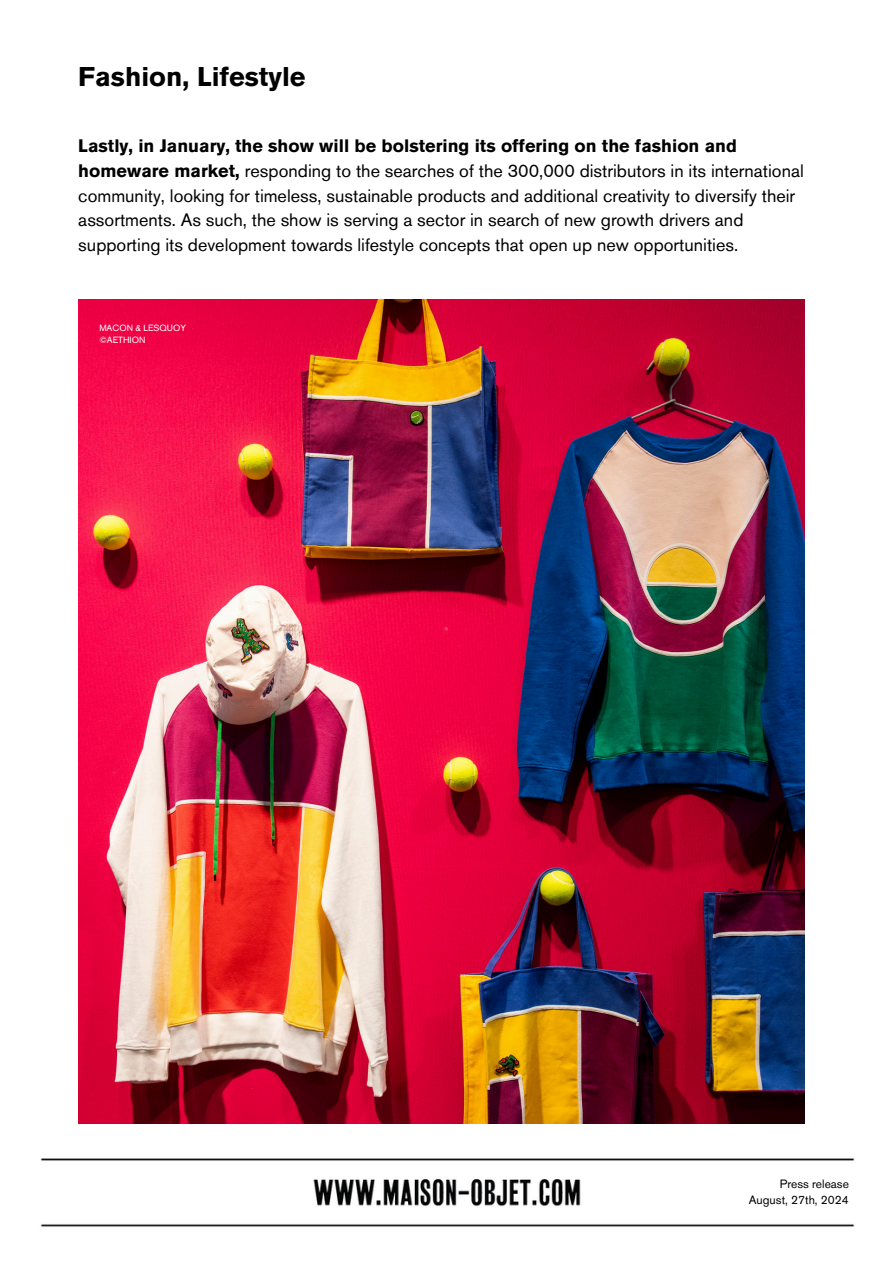
<style>
.page{position:relative;width:894px;height:1264px;background:#fff}
.page>*{position:absolute;margin:0;border:0;box-sizing:border-box;transform-origin:0 0}
.t1{font:700 27px "Akzidenz Grotesk Pro";color:#000}
.t2{font:18px/24.8px "Akzidenz Grotesk Pro";color:#000}
.t3{font:12px/16px "Akzidenz Grotesk Pro";color:#000;text-align:right}
.t4{font:9px "Akzidenz Grotesk Pro";color:#fff}
.s1{font-weight:700}
</style>
<div class="page">
<img style="left:40px;top:1158px;width:815px;height:69px">
<img style="left:78px;top:299px;width:726px;height:824px">
<h2 class="t1" style="left:78px;top:65px;width:229px">Fashion, Lifestyle</h2>
<p class="t2" style="left:78px;top:135px;width:726px"><span class="s1">Lastly, in January, the show will be bolstering its offering on the fashion and homeware market,</span> responding to the searches of the 300,000 distributors in its international community, looking for timeless, sustainable products and additional creativity to diversify their assortments. As such, the show is serving a sector in search of new growth drivers and supporting its development towards lifestyle concepts that open up new opportunities.</p>
<p class="t4" style="left:99px;top:324px;width:88px">MACON &amp; LESQUOY</p>
<p class="t4" style="left:99px;top:336px;width:47px">©AETHION</p>
<h3 class="t3" style="left:748px;top:1177px;width:101px">Press release<br>August, 27th, 2024</h3>
</div>
